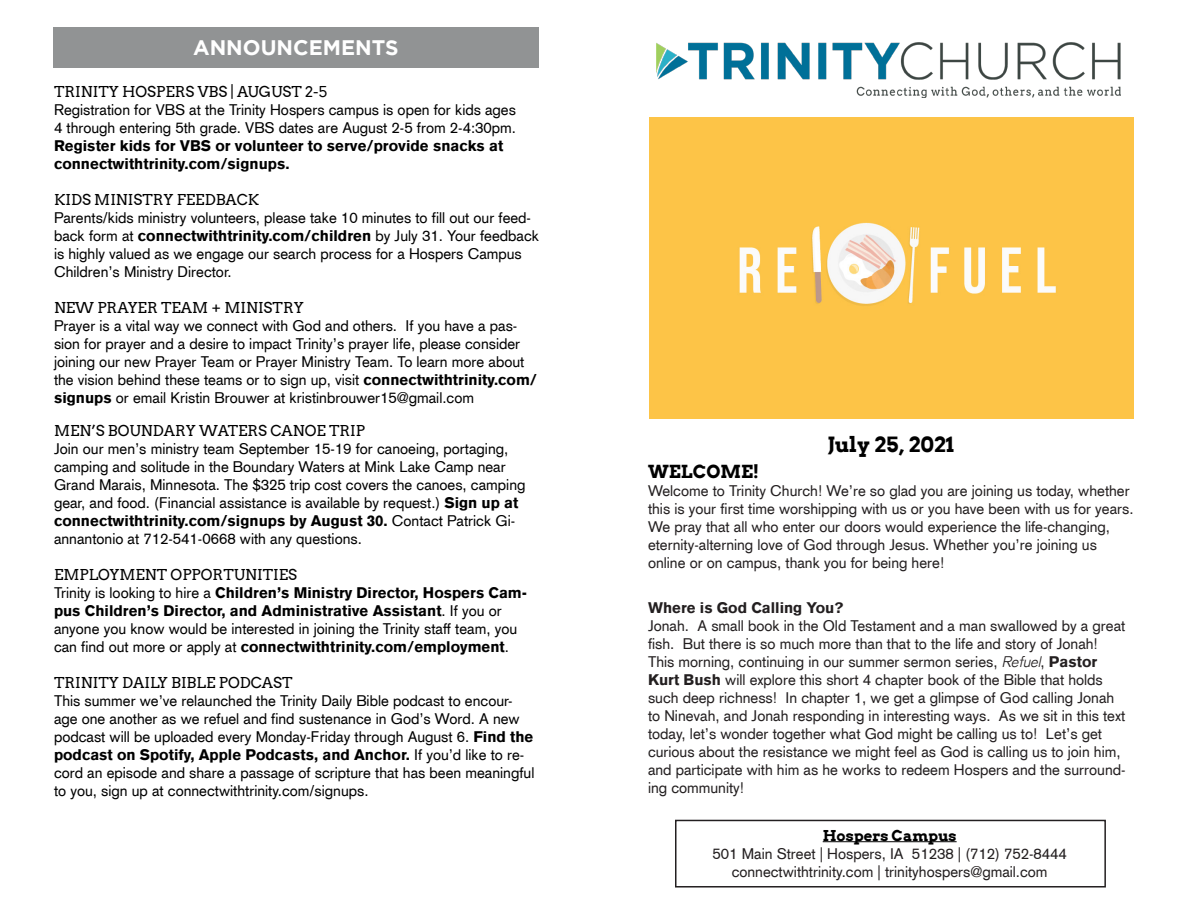
<style>
.page{position:relative;width:1188px;height:918px;background:#fff}
.page>*{position:absolute;margin:0;border:0;box-sizing:border-box;transform-origin:0 0}
.t1{font:700 21px "Gotham";color:#fff}
.t2{font:700 21px "Arvo";color:#000}
.t3{font:700 18px "Arvo";color:#000}
.t4{font:15px/18px "Akzidenz Grotesk CE";color:#000}
.t5{font:15px/18px "Akzidenz Grotesk CE";color:#231f20}
.t6{font:900 15px/18px "Akzidenz Grotesk CE";color:#000}
.t7{font:15px "Arvo";color:#000}
.t8{font:900 15px "Akzidenz Grotesk CE";color:#231f20}
.t9{font:700 15px "Arvo";color:#000}
.s1{font-weight:900}
.s2{font-weight:400}
.s3{font-family:"Akzidenz Grotesk";font-weight:300;font-style:italic}
</style>
<div class="page">
<div style="left:675px;top:820px;width:431px;height:68px;border:2px solid #231f20"></div>
<div style="left:53px;top:27px;width:486px;height:41px;background:#919394"></div>
<hr style="left:823px;top:841px;width:134px;height:1px;background:#000">
<div style="left:649px;top:118px;width:485px;height:300px;background:#fdc447"></div>
<img style="left:657px;top:43px;width:463px;height:55px">
<p class="t1" style="left:193px;top:36px;width:207px">ANNOUNCEMENTS</p>
<p class="t7" style="left:54px;top:83px;width:275px">TRINITY HOSPERS VBS | AUGUST 2-5</p>
<p class="t4" style="left:54px;top:101px;width:464px;text-align:justify">Registration for VBS at the Trinity Hospers campus is open for kids ages 4 through entering 5th grade. VBS dates are August 2-5 from 2-4:30pm.<br><span class="s1">Register kids for VBS or volunteer to serve/provide snacks at</span></p>
<p class="t6" style="left:54px;top:155px;width:237px">connectwithtrinity.com/signups.</p>
<p class="t7" style="left:54px;top:191px;width:207px">KIDS MINISTRY FEEDBACK</p>
<p class="t4" style="left:54px;top:209px;width:487px">Parents/kids ministry volunteers, please take 10 minutes to fill out our feed&shy;back form at <span class="s1">connectwithtrinity.com/children</span> by July 31. Your feedback is highly valued as we engage our search process for a Hospers Campus Children’s Ministry Director.</p>
<p class="t7" style="left:54px;top:299px;width:251px">NEW PRAYER TEAM + MINISTRY</p>
<p class="t4" style="left:54px;top:317px;width:485px">Prayer is a vital way we connect with God and others. If you have a pas&shy;sion for prayer and a desire to impact Trinity’s prayer life, please consider joining our new Prayer Team or Prayer Ministry Team. To learn more about the vision behind these teams or to sign up, visit <span class="s1">connectwithtrinity.com/ signups</span> or email Kristin Brouwer at kristinbrouwer15@gmail.com</p>
<p class="t7" style="left:54px;top:422px;width:313px">MEN’S BOUNDARY WATERS CANOE TRIP</p>
<p class="t4" style="left:54px;top:440px;width:473px">Join our men’s ministry team September 15-19 for canoeing, portaging, camping and solitude in the Boundary Waters at Mink Lake Camp near Grand Marais, Minnesota. The $325 trip cost covers the canoes, camping gear, and food. (Financial assistance is available by request.) <span class="s1">Sign up at connectwithtrinity.com/signups by August 30.</span> Contact Patrick Gi&shy;annantonio at 712-541-0668 with any questions.</p>
<p class="t7" style="left:54px;top:566px;width:245px">EMPLOYMENT OPPORTUNITIES</p>
<p class="t6" style="left:54px;top:584px;width:475px"><span class="s2">Trinity is looking to hire a</span> Children’s Ministry Director, Hospers Cam&shy;pus Children’s Director, and Administrative Assistant<span class="s2">. If you or anyone you know would be interested in joining the Trinity staff team, you can find out more or apply at</span> connectwithtrinity.com/employment<span class="s2">.</span></p>
<p class="t7" style="left:54px;top:674px;width:240px">TRINITY DAILY BIBLE PODCAST</p>
<p class="t4" style="left:54px;top:692px;width:482px">This summer we’ve relaunched the Trinity Daily Bible podcast to encour&shy;age one another as we refuel and find sustenance in God’s Word. A new podcast will be uploaded every Monday-Friday through August 6. <span class="s1">Find the podcast on Spotify, Apple Podcasts, and Anchor.</span> If you’d like to re&shy;cord an episode and share a passage of scripture that has been meaningful to you, sign up at connectwithtrinity.com/signups.</p>
<p class="t2" style="left:828px;top:432px;width:128px">July 25, 2021</p>
<p class="t3" style="left:648px;top:460px;width:113px">WELCOME!</p>
<p class="t5" style="left:648px;top:482px;width:487px">Welcome to Trinity Church! We’re so glad you are joining us today, whether this is your first time worshipping with us or you have been with us for years.<br>We pray that all who enter our doors would experience the life-changing, eternity-alterning love of God through Jesus. Whether you’re joining us online or on campus, thank you for being here!</p>
<p class="t8" style="left:648px;top:598px;width:197px">Where is God Calling You?</p>
<p class="t5" style="left:648px;top:617px;width:479px">Jonah. A small book in the Old Testament and a man swallowed by a great fish. But there is so much more than that to the life and story of Jonah!<br>This morning, continuing in our summer sermon series, <span class="s3">Refuel</span>, <span class="s1">Pastor Kurt Bush</span> will explore this short 4 chapter book of the Bible that holds such deep richness! In chapter 1, we get a glimpse of God calling Jonah to Ninevah, and Jonah responding in interesting ways. As we sit in this text today, let’s wonder together what God might be calling us to! Let’s get curious about the resistance we might feel as God is calling us to join him, and participate with him as he works to redeem Hospers and the surround&shy;ing community!</p>
<p class="t9" style="left:823px;top:826px;width:135px">Hospers Campus</p>
<p class="t5" style="left:713px;top:844px;width:356px">501 Main Street | Hospers, IA 51238 | (712) 752-8444</p>
<p class="t5" style="left:732px;top:862px;width:317px">connectwithtrinity.com | trinityhospers@gmail.com</p>
</div>
